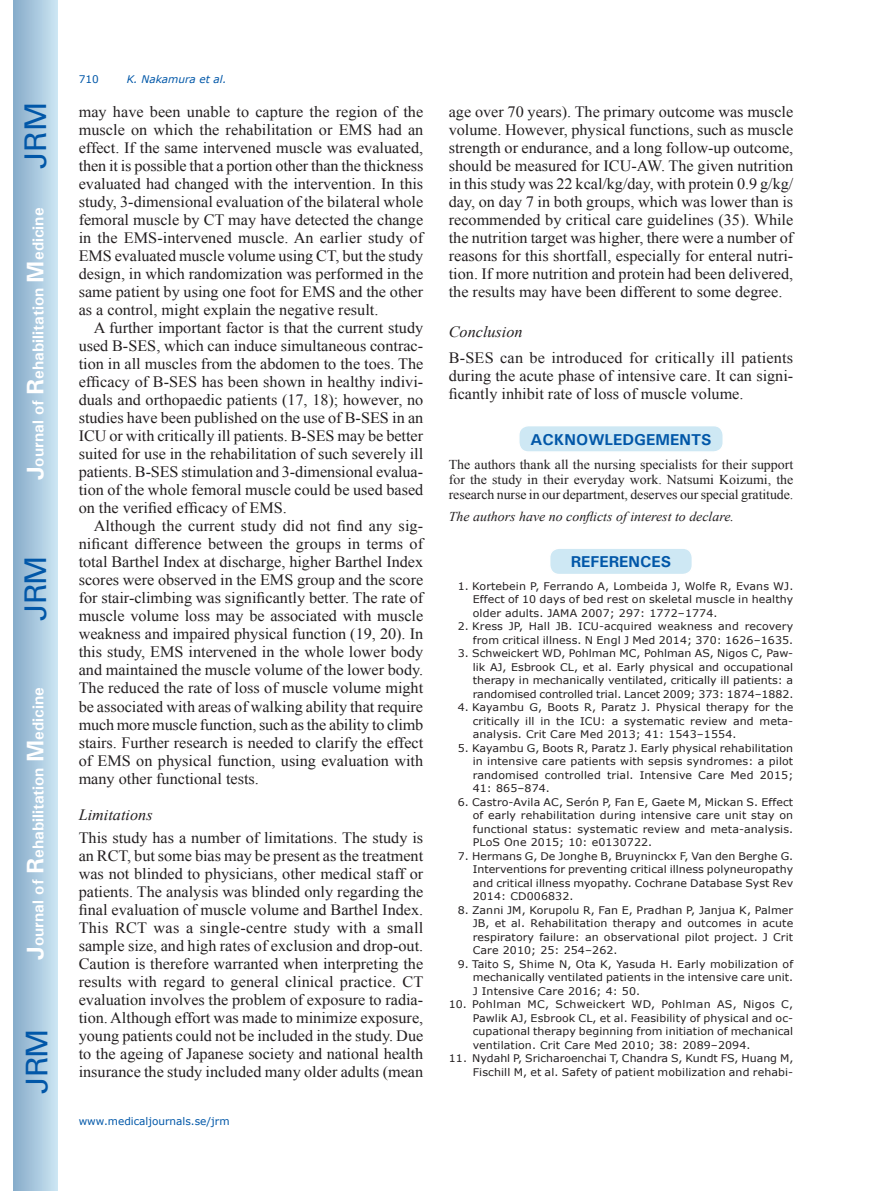
<style>
.page{position:relative;width:872px;height:1191px;background:#fff}
.page>*{position:absolute;margin:0;border:0;box-sizing:border-box;transform-origin:0 0}
.t1{font:30px "Univers";letter-spacing:-.03em;color:#0157a8}
.t2{font:15.75px/18px "Times New Roman";color:#231f20;text-align:justify}
.t3{font:700 15.75px "Univers";color:#fff}
.t4{font:700 15.75px "Univers";color:#0157a8}
.t5{font:italic 15.75px "Times New Roman";color:#231f20}
.t6{font:13.5px/15px "Times New Roman";letter-spacing:-.005em;color:#231f20;text-align:justify}
.t7{font:italic 13.5px "Times New Roman";color:#231f20}
.t8{font:10.5px/13.5px "Verdana";letter-spacing:.01em;color:#231f20;text-align:justify;scale:1.05 1}
.t9{font:10.5px "Verdana";color:#0157a8}
.t10{font:italic 10.5px "Verdana";color:#0157a8}
.s1{font-size:24px}
</style>
<div class="page">
<div style="left:14px;top:0;width:43px;height:1191px;background:linear-gradient(to right,#88acca,#cbe5f2)"></div>
<div style="left:549px;top:548px;width:143px;height:26px;background:#cee8f4;border-radius:10px"></div>
<div style="left:549px;top:547px;width:144px;height:28px;border:2px solid #fff;border-radius:10px"></div>
<div style="left:519px;top:425px;width:204px;height:27px;background:#cee8f4;border-radius:10px"></div>
<div style="left:518px;top:425px;width:206px;height:28px;border:2px solid #fff;border-radius:10px"></div>
<h1 class="t1" style="left:18px;top:169px;width:68px;rotate:-90deg">JRM</h1>
<p class="t3" style="left:28px;top:480px;width:274px;rotate:-90deg"><span class="s1">J</span>ournal of <span class="s1">R</span>ehabilitation <span class="s1">M</span>edicine</p>
<h1 class="t1" style="left:18px;top:620px;width:67px;rotate:-90deg">JRM</h1>
<p class="t3" style="left:28px;top:959px;width:274px;rotate:-90deg"><span class="s1">J</span>ournal of <span class="s1">R</span>ehabilitation <span class="s1">M</span>edicine</p>
<h1 class="t1" style="left:19px;top:1093px;width:67px;rotate:-90deg">JRM</h1>
<p class="t9" style="left:79px;top:72px;width:22px">710</p>
<p class="t10" style="left:127px;top:72px;width:101px">K. Nakamura et al.</p>
<p class="t2" style="left:79px;top:103px;width:346px">may have been unable to capture the region of the muscle on which the rehabilitation or EMS had an effect. If the same intervened muscle was evaluated, then it is possible that a portion other than the thickness evaluated had changed with the intervention. In this study, 3-dimensional evaluation of the bilateral whole femoral muscle by CT may have detected the change in the EMS-intervened muscle. An earlier study of EMS evaluated muscle volume using CT, but the study design, in which randomization was performed in the same patient by using one foot for EMS and the other as a control, might explain the negative result.</p>
<p class="t2" style="left:79px;top:319px;width:346px;text-indent:15px">A further important factor is that the current study used B-SES, which can induce simultaneous contrac&shy;tion in all muscles from the abdomen to the toes. The efficacy of B-SES has been shown in healthy indivi&shy;duals and orthopaedic patients (17, 18); however, no studies have been published on the use of B-SES in an ICU or with critically ill patients. B-SES may be better suited for use in the rehabilitation of such severely ill patients. B-SES stimulation and 3-dimensional evalua&shy;tion of the whole femoral muscle could be used based on the verified efficacy of EMS.</p>
<p class="t2" style="left:79px;top:517px;width:346px;text-indent:15px">Although the current study did not find any sig&shy;nificant difference between the groups in terms of total Barthel Index at discharge, higher Barthel Index scores were observed in the EMS group and the score for stair-climbing was significantly better. The rate of muscle volume loss may be associated with muscle weakness and impaired physical function (19, 20). In this study, EMS intervened in the whole lower body and maintained the muscle volume of the lower body.<br>The reduced the rate of loss of muscle volume might be associated with areas of walking ability that require much more muscle function, such as the ability to climb stairs. Further research is needed to clarify the effect of EMS on physical function, using evaluation with many other functional tests.</p>
<p class="t5" style="left:79px;top:804px;width:75px">Limitations</p>
<p class="t2" style="left:79px;top:828px;width:346px">This study has a number of limitations. The study is an RCT, but some bias may be present as the treatment was not blinded to physicians, other medical staff or patients. The analysis was blinded only regarding the final evaluation of muscle volume and Barthel Index.<br>This RCT was a single-centre study with a small sample size, and high rates of exclusion and drop-out.<br>Caution is therefore warranted when interpreting the results with regard to general clinical practice. CT evaluation involves the problem of exposure to radia&shy;tion. Although effort was made to minimize exposure, young patients could not be included in the study. Due to the ageing of Japanese society and national health insurance the study included many older adults (mean</p>
<p class="t9" style="left:79px;top:1114px;width:152px">www.medicaljournals.se/jrm</p>
<p class="t2" style="left:449px;top:103px;width:346px">age over 70 years). The primary outcome was muscle volume. However, physical functions, such as muscle strength or endurance, and a long follow-up outcome, should be measured for ICU-AW. The given nutrition in this study was 22 kcal/kg/day, with protein 0.9 g/kg/ day, on day 7 in both groups, which was lower than is recommended by critical care guidelines (35). While the nutrition target was higher, there were a number of reasons for this shortfall, especially for enteral nutri&shy;tion. If more nutrition and protein had been delivered, the results may have been different to some degree.</p>
<p class="t5" style="left:449px;top:321px;width:75px">Conclusion</p>
<p class="t2" style="left:449px;top:348px;width:346px">B-SES can be introduced for critically ill patients during the acute phase of intensive care. It can signi&shy;ficantly inhibit rate of loss of muscle volume.</p>
<p class="t4" style="left:530px;top:429px;width:183px">ACKNOWLEDGEMENTS</p>
<p class="t6" style="left:449px;top:456px;width:346px">The authors thank all the nursing specialists for their support for the study in their everyday work. Natsumi Koizumi, the research nurse in our department, deserves our special gratitude.</p>
<p class="t7" style="left:449px;top:507px;width:287px">The authors have no conflicts of interest to declare.</p>
<p class="t4" style="left:571px;top:551px;width:102px">REFERENCES</p>
<p class="t8" style="left:473px;top:579px;width:307px;text-indent:-15px">1. Kortebein P, Ferrando A, Lombeida J, Wolfe R, Evans WJ.<br>Effect of 10 days of bed rest on skeletal muscle in healthy older adults. JAMA 2007; 297: 1772–1774.</p>
<p class="t8" style="left:458px;top:620px;width:321px;text-align:right">2. Kress JP, Hall JB. ICU-acquired weakness and recovery from critical illness. N Engl J Med 2014; 370: 1626–1635.</p>
<p class="t8" style="left:473px;top:647px;width:307px;text-indent:-15px">3. Schweickert WD, Pohlman MC, Pohlman AS, Nigos C, Paw&shy;lik AJ, Esbrook CL, et al. Early physical and occupational therapy in mechanically ventilated, critically ill patients: a randomised controlled trial. Lancet 2009; 373: 1874–1882.</p>
<p class="t8" style="left:473px;top:701px;width:307px;text-indent:-15px">4. Kayambu G, Boots R, Paratz J. Physical therapy for the critically ill in the ICU: a systematic review and meta&shy;analysis. Crit Care Med 2013; 41: 1543–1554.</p>
<p class="t8" style="left:473px;top:741px;width:307px;text-indent:-15px">5. Kayambu G, Boots R, Paratz J. Early physical rehabilitation in intensive care patients with sepsis syndromes: a pilot randomised controlled trial. Intensive Care Med 2015; 41: 865–874.</p>
<p class="t8" style="left:473px;top:795px;width:307px;text-indent:-15px">6. Castro-Avila AC, Serón P, Fan E, Gaete M, Mickan S. Effect of early rehabilitation during intensive care unit stay on functional status: systematic review and meta-analysis.<br>PLoS One 2015; 10: e0130722.</p>
<p class="t8" style="left:473px;top:849px;width:307px;text-indent:-15px">7. Hermans G, De Jonghe B, Bruyninckx F, Van den Berghe G.<br>Interventions for preventing critical illness polyneuropathy and critical illness myopathy. Cochrane Database Syst Rev 2014: CD006832.</p>
<p class="t8" style="left:473px;top:903px;width:307px;text-indent:-15px">8. Zanni JM, Korupolu R, Fan E, Pradhan P, Janjua K, Palmer JB, et al. Rehabilitation therapy and outcomes in acute respiratory failure: an observational pilot project. J Crit Care 2010; 25: 254–262.</p>
<p class="t8" style="left:473px;top:957px;width:307px;text-indent:-15px">9. Taito S, Shime N, Ota K, Yasuda H. Early mobilization of mechanically ventilated patients in the intensive care unit.<br>J Intensive Care 2016; 4: 50.</p>
<p class="t8" style="left:473px;top:998px;width:307px;text-indent:-24px">10. Pohlman MC, Schweickert WD, Pohlman AS, Nigos C, Pawlik AJ, Esbrook CL, et al. Feasibility of physical and oc&shy;cupational therapy beginning from initiation of mechanical ventilation. Crit Care Med 2010; 38: 2089–2094.</p>
<p class="t8" style="left:449px;top:1052px;width:330px;text-align:right">11. Nydahl P, Sricharoenchai T, Chandra S, Kundt FS, Huang M,<br>Fischill M, et al. Safety of patient mobilization and rehabi-</p>
</div>
